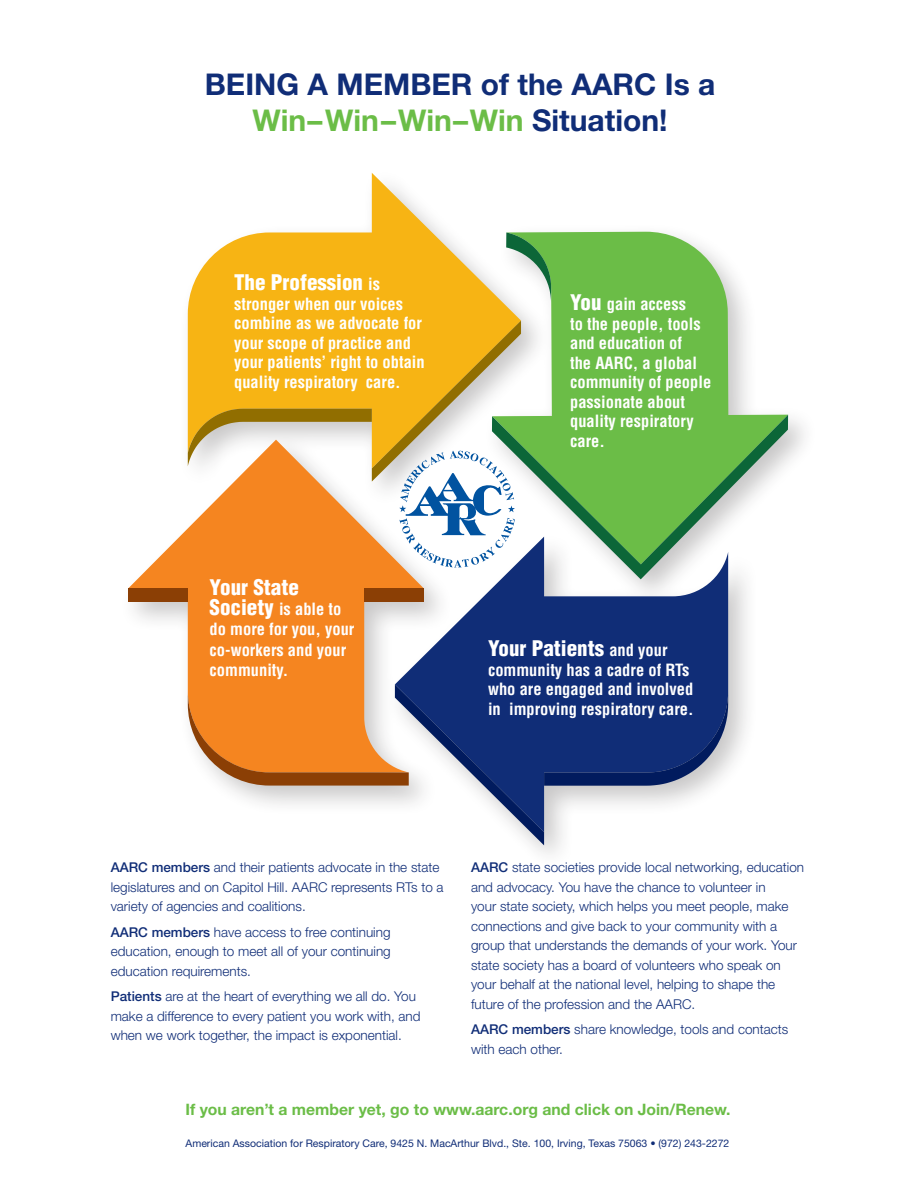
<style>
.page{position:relative;width:918px;height:1188px;background:#fff}
.page>*{position:absolute;margin:0;border:0;box-sizing:border-box;transform-origin:0 0}
.t1{font:700 30px/36px "Helvetica Neue";color:#102d77;text-align:center}
.t2{font:900 condensed 21px "Helvetica";color:#fff}
.t3{font:700 condensed 16.5px/19.5px "Helvetica";color:#fff}
.t4{font:700 15.75px "Helvetica Neue";color:#6bbd47}
.t5{font:300 13.5px/19.5px "Helvetica Neue";color:#102d77}
.t6{font:10.5px "Helvetica Neue";color:#102d77}
.s1{color:#6bbd47}
.s2{font-weight:700;font-size:16.5px}
.s3{font-weight:900;font-size:21px}
.s4{font-weight:500}
</style>
<div class="page">
<svg style="left:188px;top:173px;width:304px;height:148px;fill:#f7b414"></svg>
<svg style="left:492px;top:231px;width:296px;height:184px;fill:#6bbd47"></svg>
<svg style="left:506px;top:232px;width:45px;height:70px"></svg>
<svg style="left:521px;top:415px;width:267px;height:164px;fill:#6bbd47"></svg>
<svg style="left:424px;top:537px;width:304px;height:147px;fill:#102d77"></svg>
<svg style="left:128px;top:440px;width:296px;height:269px;fill:#f58520"></svg>
<div style="left:364px;top:589px;width:60px;height:13px;background:#8b3f05"></div>
<div style="left:128px;top:589px;width:60px;height:13px;background:#8b3f05"></div>
<svg style="left:188px;top:684px;width:540px;height:161px"></svg>
<svg style="left:188px;top:321px;width:333px;height:246px"></svg>
<p class="t1" style="left:205px;top:65px;width:512px">BEING A MEMBER of the AARC Is a<br><span class="s1">Win–Win–Win–Win</span> Situation!</p>
<p class="t2" style="left:234px;top:269px;width:148px">The Profession <span class="s2">is</span></p>
<p class="t3" style="left:234px;top:294px;width:192px">stronger when our voices combine as we advocate for your scope of practice and your patients’ right to obtain quality respiratory care.</p>
<p class="t2" style="left:210px;top:574px;width:91px">Your State</p>
<p class="t3" style="left:210px;top:599px;width:146px;line-height:20.2px"><span class="s3">Society</span> is able to do more for you, your co-workers and your community.</p>
<p class="t3" style="left:570px;top:294px;width:143px"><span class="s3">You</span> gain access<br>to the people, tools and education of<br>the AARC, a global community of people passionate about quality respiratory care.</p>
<p class="t2" style="left:488px;top:635px;width:181px">Your Patients <span class="s2">and your</span></p>
<p class="t3" style="left:488px;top:660px;width:207px">community has a cadre of RTs who are engaged and involved in improving respiratory care.</p>
<p class="t5" style="left:111px;top:857px;width:334px"><span class="s4">AARC members</span> and their patients advocate in the state legislatures and on Capitol Hill. AARC represents RTs to a variety of agencies and coalitions.</p>
<p class="t5" style="left:111px;top:922px;width:282px;text-align:justify"><span class="s4">AARC members</span> have access to free continuing education, enough to meet all of your continuing education requirements.</p>
<p class="t5" style="left:111px;top:986px;width:311px"><span class="s4">Patients</span> are at the heart of everything we all do. You make a difference to every patient you work with, and when we work together, the impact is exponential.</p>
<p class="t5" style="left:471px;top:857px;width:335px"><span class="s4">AARC</span> state societies provide local networking, education and advocacy. You have the chance to volunteer in<br>your state society, which helps you meet people, make connections and give back to your community with a group that understands the demands of your work. Your state society has a board of volunteers who speak on your behalf at the national level, helping to shape the future of the profession and the AARC.</p>
<p class="t5" style="left:471px;top:1019px;width:319px"><span class="s4">AARC members</span> share knowledge, tools and contacts with each other.</p>
<p class="t4" style="left:186px;top:1099px;width:547px">If you aren’t a member yet, go to www.aarc.org and click on Join/Renew.</p>
<p class="t6" style="left:186px;top:1137px;width:545px">American Association for Respiratory Care, 9425 N. MacArthur Blvd., Ste. 100, Irving, Texas 75063 • (972) 243-2272</p>
</div>
